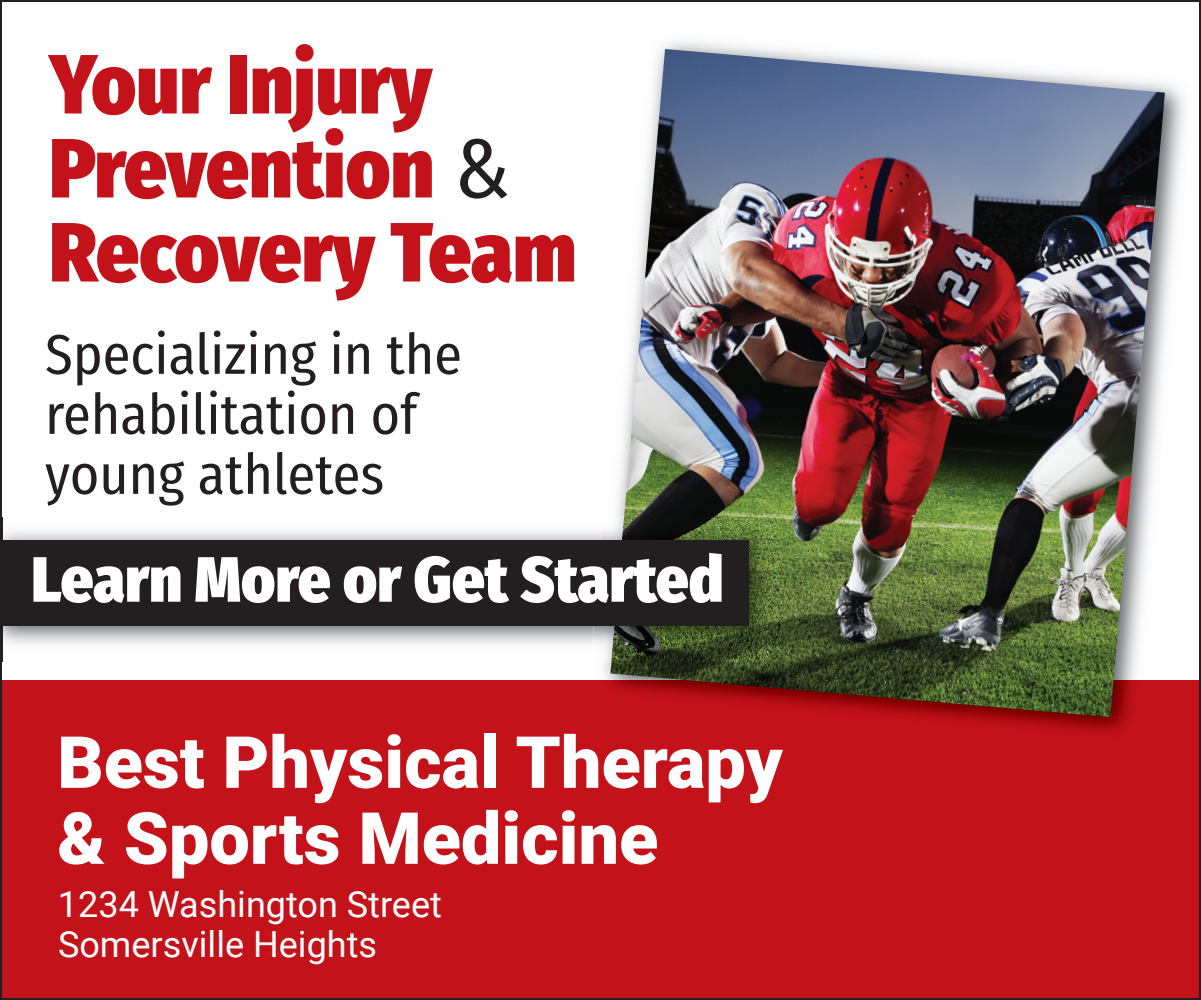
<style>
.page{position:relative;width:1201px;height:1000px;background:#fff}
.page>*{position:absolute;margin:0;border:0;box-sizing:border-box;transform-origin:0 0}
.t1{font:900 84px/84px "Fira Sans Condensed";color:#c4121a}
.t2{font:900 72px/76px "Roboto";color:#fff}
.t3{font:900 64px "Fira Sans Condensed";color:#fff}
.t4{font:56px/60px "Fira Sans Condensed";color:#231f20}
.t5{font:36px/40px "Roboto";color:#fff}
.s1{font-weight:400;color:#231f20}
</style>
<div class="page">
<div style="left:0;top:680px;width:1200px;height:320px;background:#c4121a"></div>
<img style="left:604px;top:41px;width:581px;height:639px">
<svg style="left:1199px;top:73px;width:1px;height:19px"></svg>
<img style="left:610px;top:49px;width:554px;height:668px">
<img style="left:0;top:517px;width:590px;height:144px">
<img style="left:1px;top:517px;width:1px;height:144px">
<img style="left:590px;top:517px;width:21px;height:144px">
<img style="left:611px;top:517px;width:171px;height:144px">
<div style="left:0;top:540px;width:748px;height:86px;background:#231f20"></div>
<h1 class="t1" style="left:49px;top:43px;width:528px">Your Injury<br>Prevention <span class="s1">&amp;<br></span>Recovery Team</h1>
<p class="t4" style="left:45px;top:325px;width:418px">Specializing in the rehabilitation of young athletes</p>
<p class="t3" style="left:31px;top:542px;width:693px">Learn More or Get Started</p>
<p class="t2" style="left:57px;top:725px;width:726px">Best Physical Therapy &amp; Sports Medicine</p>
<p class="t5" style="left:58px;top:885px;width:385px">1234 Washington Street<br>Somersville Heights</p>
</div>
